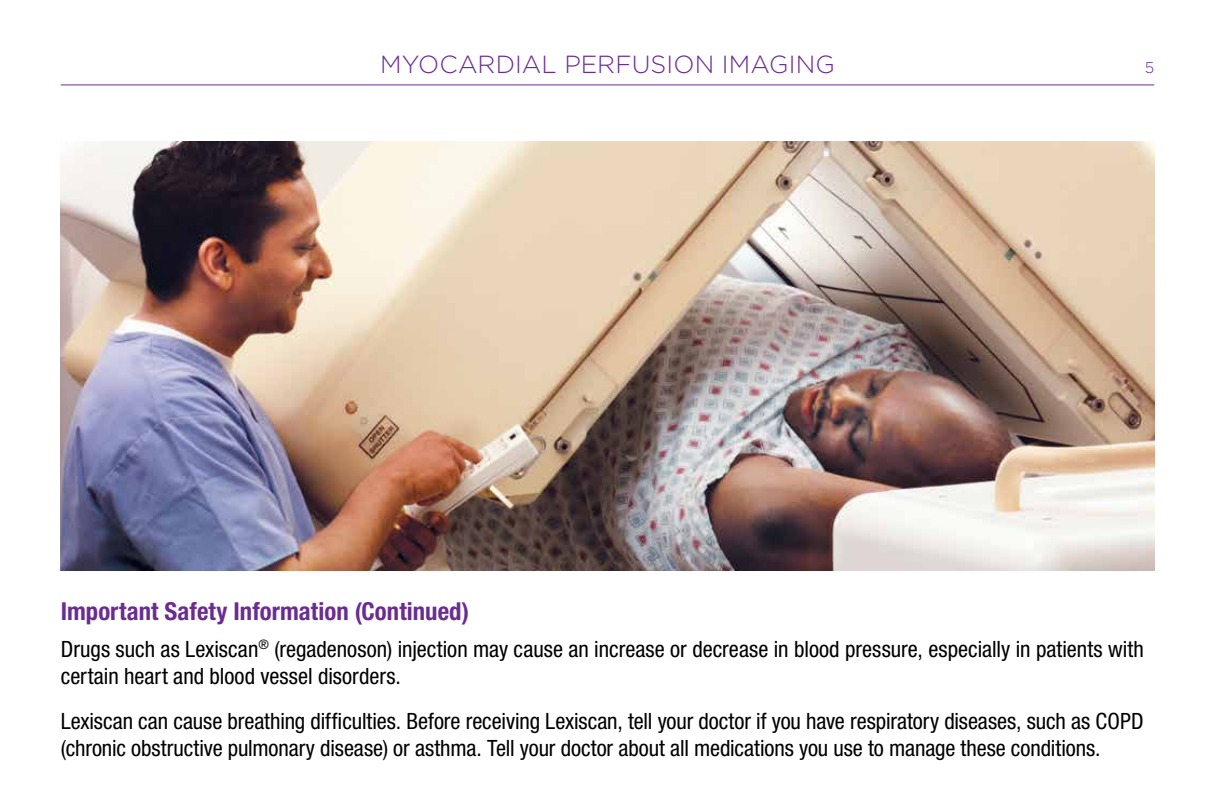
<style>
.page{position:relative;width:1215px;height:810px;background:#fff}
.page>*{position:absolute;margin:0;border:0;box-sizing:border-box;transform-origin:0 0}
.t1{font:700 condensed 24.75px "Helvetica Neue LT Std";letter-spacing:.005em;color:#6a2c91}
.t2{font:300 24.75px "Gotham";letter-spacing:.005em;color:#6a2c91}
.t3{font:condensed 22.5px/27px "Helvetica Neue LT Std";color:#000}
.t4{font:300 15.75px "Gotham";color:#6a2c91}
</style>
<div class="page">
<hr style="left:61px;top:85px;width:1093px;height:1px;background:#6a2c91">
<img style="left:61px;top:142px;width:1093px;height:428px">
<p class="t2" style="left:380px;top:51px;width:456px">MYOCARDIAL PERFUSION IMAGING</p>
<p class="t4" style="left:1145px;top:59px;width:11px">5</p>
<p class="t1" style="left:61px;top:596px;width:410px">Important Safety Information (Continued)</p>
<p class="t3" style="left:61px;top:635px;width:1085px">Drugs such as Lexiscan<sup>®</sup> (regadenoson) injection may cause an increase or decrease in blood pressure, especially in patients with certain heart and blood vessel disorders.</p>
<p class="t3" style="left:61px;top:707px;width:1085px">Lexiscan can cause breathing difficulties. Before receiving Lexiscan, tell your doctor if you have respiratory diseases, such as COPD (chronic obstructive pulmonary disease) or asthma. Tell your doctor about all medications you use to manage these conditions.</p>
</div>
